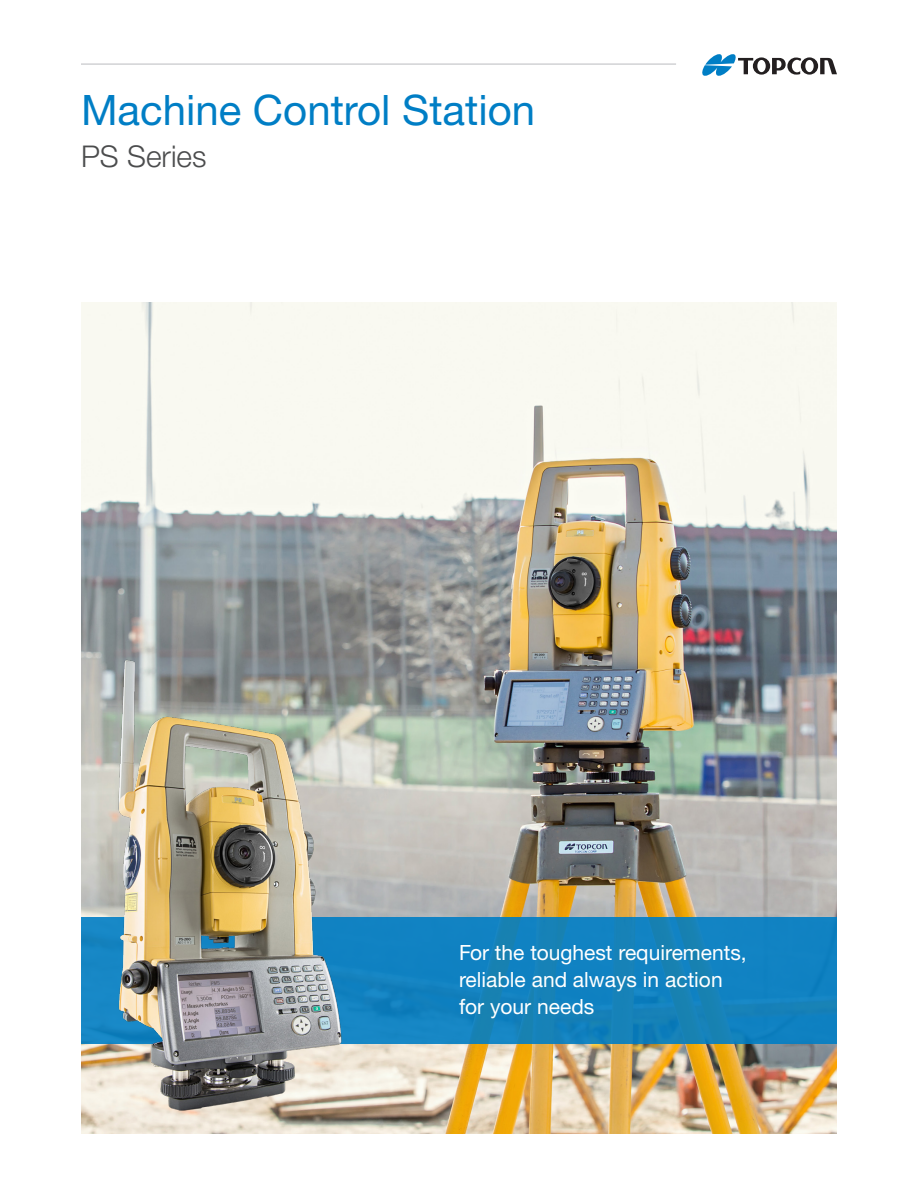
<style>
.page{position:relative;width:918px;height:1188px;background:#fff}
.page>*{position:absolute;margin:0;border:0;box-sizing:border-box;transform-origin:0 0}
.t1{font:42px "Helvetica Neue LTW1 G";color:#007ec5}
.t2{font:300 30px "Helvetica Neue LTW1 G";color:#4b4c4d}
.t3{font:21px/27px "Helvetica Neue LTW1 G";color:#fff}
</style>
<div class="page">
<hr style="left:81px;top:63px;width:595px;height:2px;background:#d1d2d4">
<svg style="left:702px;top:54px;width:135px;height:22px"></svg>
<img style="left:81px;top:302px;width:756px;height:832px">
<div style="left:81px;top:917px;width:756px;height:127px;background:linear-gradient(to bottom,#1282c0,#1481bc)"></div>
<img style="left:86px;top:636px;width:282px;height:498px">
<h1 class="t1" style="left:81px;top:84px;width:456px">Machine Control Station</h1>
<h2 class="t2" style="left:81px;top:138px;width:127px">PS Series</h2>
<p class="t3" style="left:459px;top:939px;width:289px">For the toughest requirements, reliable and always in action for your needs</p>
</div>
